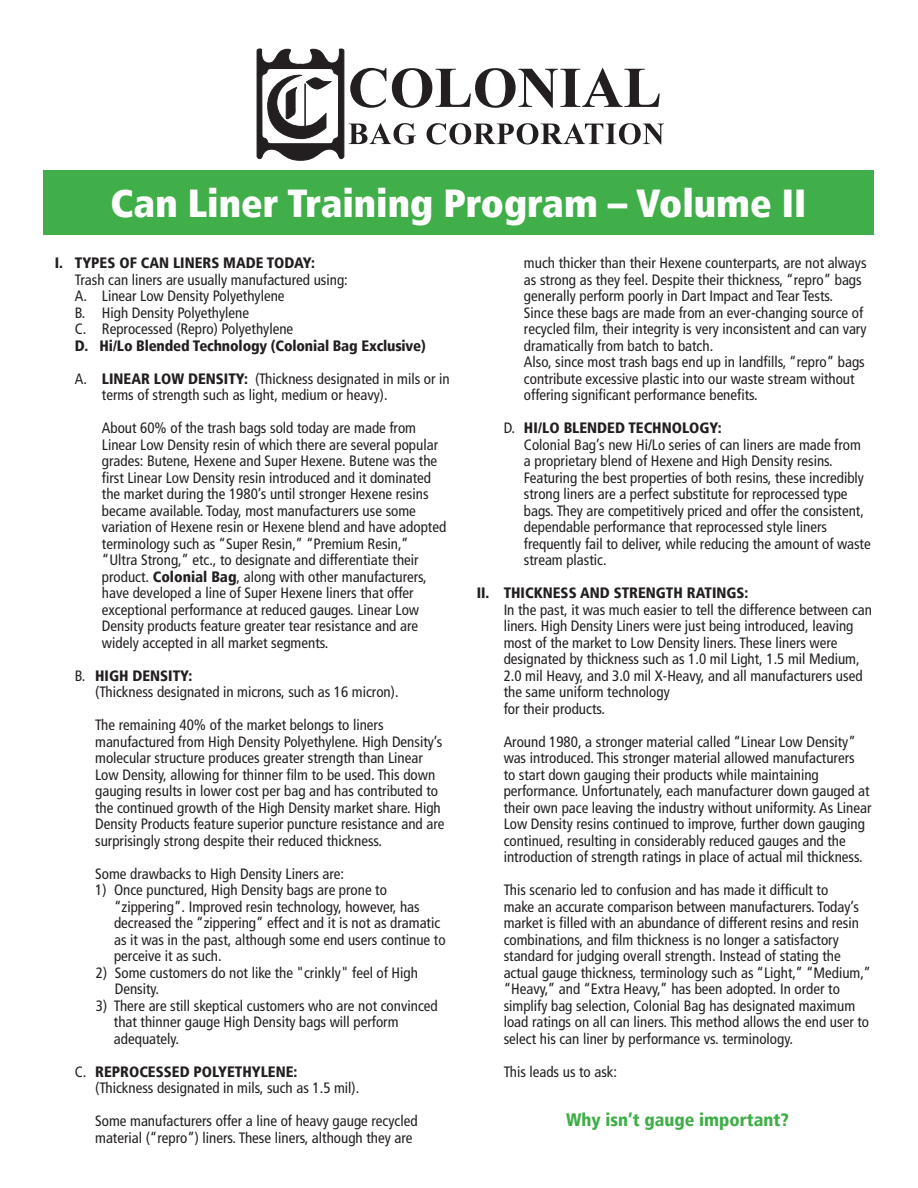
<style>
.page{position:relative;width:918px;height:1188px;background:#fff}
.page>*{position:absolute;margin:0;border:0;box-sizing:border-box;transform-origin:0 0}
.Heading_1{font:900 condensed 39px "Frutiger LT";color:#fff}
.t1{font:900 condensed 18px "Frutiger LT";color:#40ae49}
.t2{font:condensed 15px/16.5px "Frutiger LT";color:#231f20}
.t3{font:900 condensed 15px "Frutiger LT";letter-spacing:-.01em;color:#231f20}
.s1{font-weight:900}
</style>
<div class="page">
<svg style="left:257px;top:48px;width:407px;height:113px"></svg>
<div style="left:43px;top:170px;width:831px;height:65px;background:#40ae49"></div>
<p class="Heading_1" style="left:111px;top:180px;width:697px">Can Liner Training Program – Volume II</p>
<p class="t3" style="left:55px;top:254px;width:262px">I. TYPES OF CAN LINERS MADE TODAY:</p>
<p class="t2" style="left:75px;top:271px;width:274px">Trash can liners are usually manufactured using:</p>
<p class="t2" style="left:75px;top:288px;width:211px">A. Linear Low Density Polyethylene</p>
<p class="t2" style="left:75px;top:304px;width:176px">B. High Density Polyethylene</p>
<p class="t2" style="left:75px;top:321px;width:220px">C. Reprocessed (Repro) Polyethylene</p>
<p class="t3" style="left:75px;top:337px;width:352px">D. Hi/Lo Blended Technology (Colonial Bag Exclusive)</p>
<p class="t2" style="left:102px;top:370px;width:349px;text-indent:-27px">A. <span class="s1">LINEAR LOW DENSITY:</span> (Thickness designated in mils or in terms of strength such as light, medium or heavy).</p>
<p class="t2" style="left:102px;top:420px;width:346px">About 60% of the trash bags sold today are made from Linear Low Density resin of which there are several popular grades: Butene, Hexene and Super Hexene. Butene was the first Linear Low Density resin introduced and it dominated the market during the 1980’s until stronger Hexene resins became available. Today, most manufacturers use some variation of Hexene resin or Hexene blend and have adopted terminology such as “Super Resin,” “Premium Resin,” “Ultra Strong,” etc., to designate and differentiate their product. <span class="s1">Colonial Bag</span>, along with other manufacturers, have developed a line of Super Hexene liners that offer exceptional performance at reduced gauges. Linear Low Density products feature greater tear resistance and are widely accepted in all market segments.</p>
<p class="t2" style="left:95px;top:667px;width:305px;text-indent:-20px">B. <span class="s1">HIGH DENSITY:<br></span>(Thickness designated in microns, such as 16 micron).</p>
<p class="t2" style="left:95px;top:717px;width:351px">The remaining 40% of the market belongs to liners manufactured from High Density Polyethylene. High Density’s molecular structure produces greater strength than Linear Low Density, allowing for thinner film to be used. This down gauging results in lower cost per bag and has contributed to the continued growth of the High Density market share. High Density Products feature superior puncture resistance and are surprisingly strong despite their reduced thickness.</p>
<p class="t2" style="left:95px;top:865px;width:250px">Some drawbacks to High Density Liners are:</p>
<p class="t2" style="left:114px;top:882px;width:333px;text-indent:-19px">1) Once punctured, High Density bags are prone to “zippering”. Improved resin technology, however, has decreased the “zippering” effect and it is not as dramatic as it was in the past, although some end users continue to perceive it as such.</p>
<p class="t2" style="left:115px;top:964px;width:305px;text-indent:-19px">2) Some customers do not like the "crinkly" feel of High<br>Density.</p>
<p class="t2" style="left:114px;top:997px;width:325px;text-indent:-18px">3) There are still skeptical customers who are not convinced that thinner gauge High Density bags will perform adequately.</p>
<p class="t2" style="left:95px;top:1063px;width:266px;text-indent:-20px">C. <span class="s1">REPROCESSED POLYETHYLENE: </span>(Thickness designated in mils, such as 1.5 mil).</p>
<p class="t2" style="left:95px;top:1113px;width:324px">Some manufacturers offer a line of heavy gauge recycled material (“repro”) liners. These liners, although they are</p>
<p class="t2" style="left:524px;top:255px;width:344px">much thicker than their Hexene counterparts, are not always as strong as they feel. Despite their thickness, “repro” bags generally perform poorly in Dart Impact and Tear Tests.<br>Since these bags are made from an ever-changing source of recycled film, their integrity is very inconsistent and can vary dramatically from batch to batch.<br>Also, since most trash bags end up in landfills, “repro” bags contribute excessive plastic into our waste stream without offering significant performance benefits.</p>
<p class="t2" style="left:524px;top:420px;width:348px;text-indent:-20px">D. <span class="s1">HI/LO BLENDED TECHNOLOGY:<br></span>Colonial Bag’s new Hi/Lo series of can liners are made from a proprietary blend of Hexene and High Density resins.<br>Featuring the best properties of both resins, these incredibly strong liners are a perfect substitute for reprocessed type bags. They are competitively priced and offer the consistent, dependable performance that reprocessed style liners frequently fail to deliver, while reducing the amount of waste stream plastic.</p>
<p class="t2" style="left:504px;top:585px;width:370px;text-indent:-27px"><span class="s1">II. THICKNESS AND STRENGTH RATINGS:<br></span>In the past, it was much easier to tell the difference between can liners. High Density Liners were just being introduced, leaving most of the market to Low Density liners. These liners were designated by thickness such as 1.0 mil Light, 1.5 mil Medium, 2.0 mil Heavy, and 3.0 mil X-Heavy, and all manufacturers used the same uniform technology<br>for their products.</p>
<p class="t2" style="left:504px;top:733px;width:369px">Around 1980, a stronger material called “Linear Low Density” was introduced. This stronger material allowed manufacturers<br>to start down gauging their products while maintaining performance. Unfortunately, each manufacturer down gauged at their own pace leaving the industry without uniformity. As Linear Low Density resins continued to improve, further down gauging continued, resulting in considerably reduced gauges and the introduction of strength ratings in place of actual mil thickness.</p>
<p class="t2" style="left:504px;top:882px;width:369px">This scenario led to confusion and has made it difficult to<br>make an accurate comparison between manufacturers. Today’s market is filled with an abundance of different resins and resin combinations, and film thickness is no longer a satisfactory standard for judging overall strength. Instead of stating the actual gauge thickness, terminology such as “Light,” “Medium,” “Heavy,” and “Extra Heavy,” has been adopted. In order to simplify bag selection, Colonial Bag has designated maximum load ratings on all can liners. This method allows the end user to select his can liner by performance vs. terminology.</p>
<p class="t2" style="left:504px;top:1063px;width:115px">This leads us to ask:</p>
<p class="t1" style="left:566px;top:1109px;width:224px">Why isn’t gauge important?</p>
</div>
